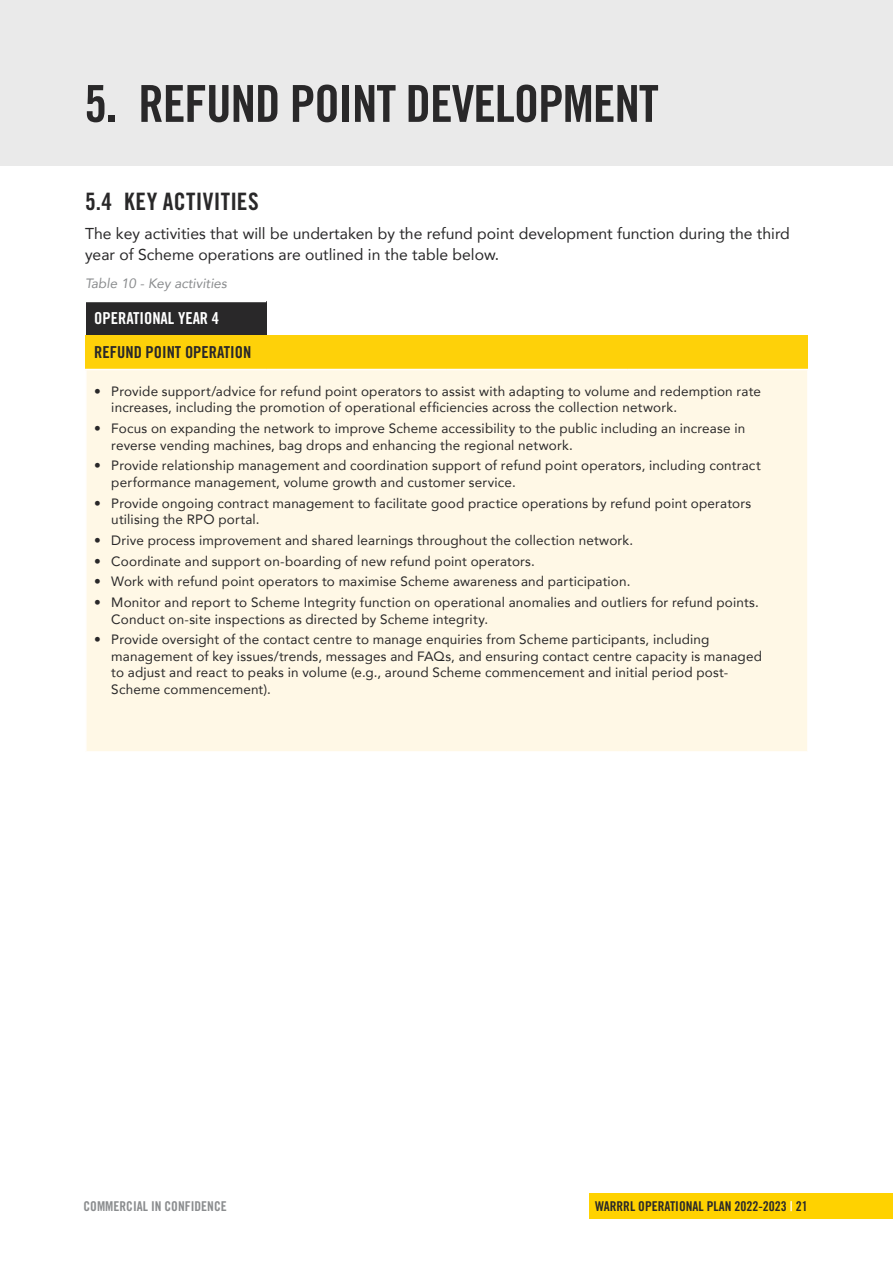
<style>
.page{position:relative;width:893px;height:1263px;background:#fff}
.page>*{position:absolute;margin:0;border:0;box-sizing:border-box;transform-origin:0 0}
.t1{font:51px "Trade Gothic LT Std Bd Cn 20";letter-spacing:-.02em;color:#292829}
.t2{font:24px "Trade Gothic LT Std Bd Cn 20";letter-spacing:.015em;color:#292829}
.Table_Paragraph{font:16.5px "Trade Gothic LT Std Bd Cn 20";color:#292829}
.Table_Paragraph-2{font:16.5px "Trade Gothic LT Std Bd Cn 20";color:#fff}
.t3{font:15.75px/21px "Avenir";color:#292829}
.t4{font:13.5px/16.5px "Avenir";letter-spacing:.01em;color:#292829}
.t5{font:13.5px "Trade Gothic LT Std Bd Cn 20";color:#292829}
.t6{font:13.5px "Trade Gothic LT Std Bd Cn 20";color:#8a8c8e}
.Italic_small_print{font:italic 13.5px "Avenir";color:#8a8c8e}
.s1{color:#fff}
</style>
<div class="page">
<div style="left:0;top:0;width:893px;height:166px;background:#eaeaea"></div>
<div style="left:589px;top:1193px;width:304px;height:26px;background:#ffd200"></div>
<div style="left:86px;top:301px;width:180px;height:34px;background:#292829"></div>
<div style="left:86px;top:335px;width:722px;height:34px;background:#fed109"></div>
<div style="left:86px;top:369px;width:722px;height:383px;background:#fff8e6"></div>
<hr style="left:85px;top:370px;width:2px;height:381px;background:#fff">
<hr style="left:86px;top:301px;width:180px;height:1px;background:#fff">
<hr style="left:85px;top:369px;width:181px;height:1px;background:#fff">
<hr style="left:266px;top:369px;width:181px;height:1px;background:#fff">
<hr style="left:447px;top:369px;width:180px;height:1px;background:#fff">
<hr style="left:627px;top:369px;width:182px;height:1px;background:#fff">
<hr style="left:807px;top:370px;width:2px;height:381px;background:#fff">
<hr style="left:85px;top:751px;width:181px;height:2px;background:#fff">
<hr style="left:266px;top:751px;width:181px;height:2px;background:#fff">
<hr style="left:447px;top:751px;width:180px;height:2px;background:#fff">
<hr style="left:627px;top:751px;width:182px;height:2px;background:#fff">
<h1 class="t1" style="left:84px;top:73px;width:576px">5. REFUND POINT DEVELOPMENT</h1>
<p class="t2" style="left:85px;top:187px;width:175px">5.4 KEY ACTIVITIES</p>
<p class="t3" style="left:85px;top:223px;width:706px">The key activities that will be undertaken by the refund point development function during the third year of Scheme operations are outlined in the table below.</p>
<p class="Italic_small_print" style="left:85px;top:275px;width:143px">Table 10 - Key activities</p>
<p class="Table_Paragraph-2" style="left:94px;top:308px;width:126px">OPERATIONAL YEAR 4</p>
<p class="Table_Paragraph" style="left:94px;top:343px;width:159px">REFUND POINT OPERATION</p>
<p class="t4" style="left:111px;top:382px;width:651px;text-indent:-17px">• Provide support/advice for refund point operators to assist with adapting to volume and redemption rate increases, including the promotion of operational efficiencies across the collection network.</p>
<p class="t4" style="left:111px;top:420px;width:635px;text-indent:-17px">• Focus on expanding the network to improve Scheme accessibility to the public including an increase in reverse vending machines, bag drops and enhancing the regional network.</p>
<p class="t4" style="left:111px;top:457px;width:651px;text-indent:-17px">• Provide relationship management and coordination support of refund point operators, including contract performance management, volume growth and customer service.</p>
<p class="t4" style="left:111px;top:494px;width:641px;text-indent:-17px">• Provide ongoing contract management to facilitate good practice operations by refund point operators utilising the RPO portal.</p>
<p class="t4" style="left:94px;top:531px;width:540px">• Drive process improvement and shared learnings throughout the collection network.</p>
<p class="t4" style="left:94px;top:552px;width:442px">• Coordinate and support on-boarding of new refund point operators.</p>
<p class="t4" style="left:94px;top:573px;width:538px">• Work with refund point operators to maximise Scheme awareness and participation.</p>
<p class="t4" style="left:111px;top:594px;width:649px;text-indent:-17px">• Monitor and report to Scheme Integrity function on operational anomalies and outliers for refund points.<br>Conduct on-site inspections as directed by Scheme integrity.</p>
<p class="t4" style="left:111px;top:631px;width:652px;text-indent:-17px">• Provide oversight of the contact centre to manage enquiries from Scheme participants, including management of key issues/trends, messages and FAQs, and ensuring contact centre capacity is managed to adjust and react to peaks in volume (e.g., around Scheme commencement and initial period post-Scheme commencement).</p>
<p class="t6" style="left:84px;top:1198px;width:145px">COMMERCIAL IN CONFIDENCE</p>
<p class="t5" style="left:595px;top:1198px;width:214px">WARRRL OPERATIONAL PLAN 2022-2023 <span class="s1">|</span> 21</p>
</div>
